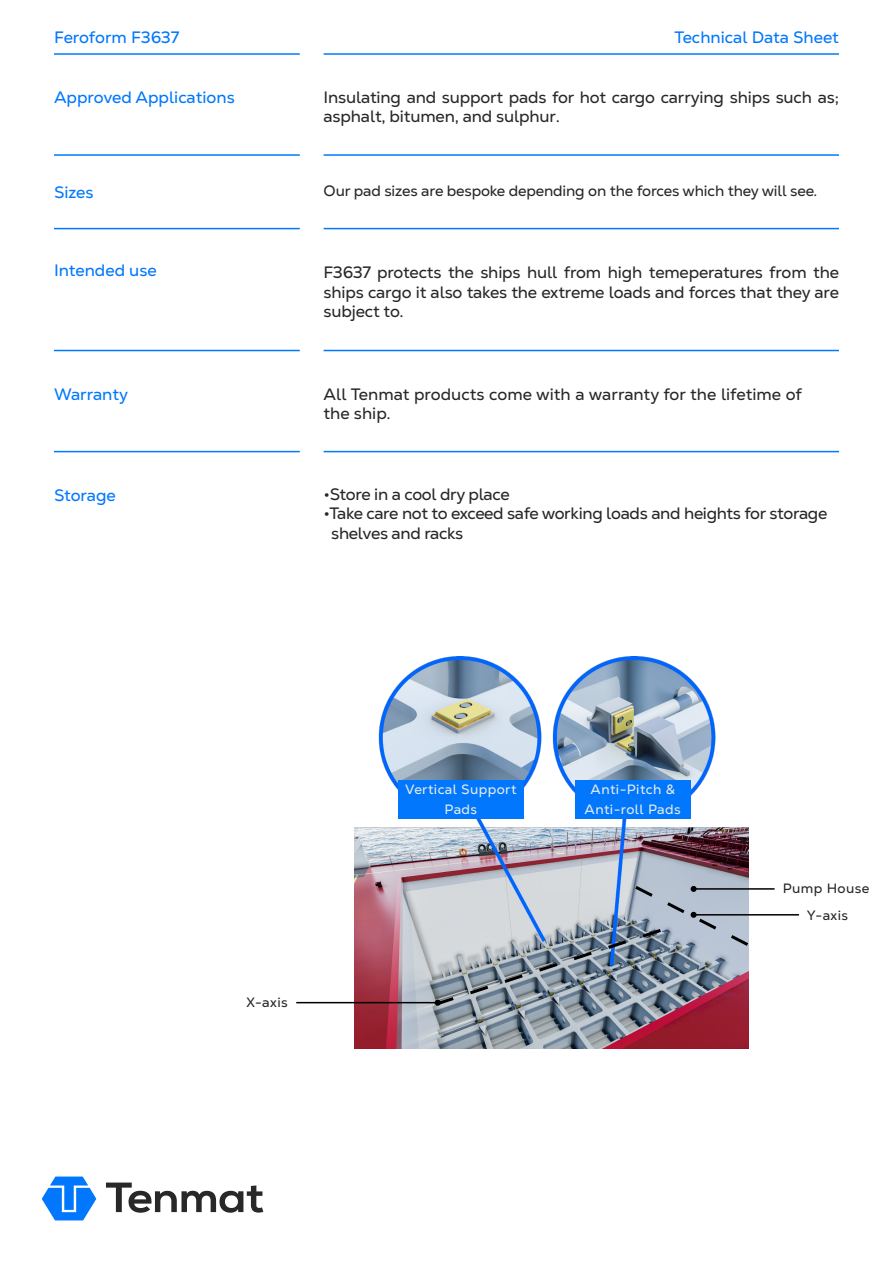
<style>
.page{position:relative;width:893px;height:1263px;background:#fff}
.page>*{position:absolute;margin:0;border:0;box-sizing:border-box;transform-origin:0 0}
._2FINAL_SUB_HEADING{font:16.5px/19.8px "Nexa Text";letter-spacing:-.01em;color:#282828}
.Final_paragraph_styl{font:16.5px "Nexa Text";letter-spacing:-.02em;color:#282727}
._2FINAL_SUB_HEADING-2{font:16.5px "Nexa Text";color:#0077fd}
.Final_paragraph__sma{font:16.5px/19.5px "Nexa Text";color:#282727}
._2FINAL_SUB_HEADING-3{font:15px "Nexa Text";letter-spacing:-.01em;color:#282828}
.Final_paragraph_styl-2{font:13.5px "Nexa Text";letter-spacing:.03em;color:#e4ebee}
.Final_paragraph_styl-3{font:13.5px "Nexa Text";letter-spacing:.03em;color:#282727}
</style>
<div class="page">
<svg style="left:42px;top:1176px;width:54px;height:44px"></svg>
<svg style="left:106px;top:1182px;width:157px;height:31px"></svg>
<img style="left:355px;top:657px;width:393px;height:391px">
<div style="left:575px;top:781px;width:116px;height:38px;background:#0077fd"></div>
<div style="left:398px;top:781px;width:125px;height:38px;background:#0077fd"></div>
<hr style="left:296px;top:1002px;width:142px;height:1px;background:#000">
<hr style="left:694px;top:914px;width:105px;height:1px;background:#000">
<hr style="left:694px;top:888px;width:81px;height:2px;background:#000">
<svg style="left:432px;top:883px;width:320px;height:125px;background:#9ea5b2"></svg>
<hr style="left:54px;top:53px;width:246px;height:2px;background:#0078ff">
<hr style="left:324px;top:53px;width:515px;height:2px;background:#0078ff">
<hr style="left:54px;top:154px;width:246px;height:2px;background:#0078ff">
<hr style="left:324px;top:154px;width:515px;height:2px;background:#0078ff">
<hr style="left:54px;top:228px;width:246px;height:1px;background:#0078ff">
<hr style="left:324px;top:228px;width:515px;height:1px;background:#0078ff">
<hr style="left:54px;top:350px;width:246px;height:1px;background:#0078ff">
<hr style="left:324px;top:350px;width:515px;height:1px;background:#0078ff">
<hr style="left:54px;top:451px;width:246px;height:1px;background:#0078ff">
<hr style="left:324px;top:451px;width:515px;height:1px;background:#0078ff">
<p class="_2FINAL_SUB_HEADING-2" style="left:54px;top:27px;width:127px">Feroform F3637</p>
<p class="_2FINAL_SUB_HEADING-2" style="left:675px;top:27px;width:166px">Technical Data Sheet</p>
<p class="_2FINAL_SUB_HEADING-2" style="left:54px;top:87px;width:182px">Approved Applications</p>
<p class="_2FINAL_SUB_HEADING" style="left:324px;top:87px;width:517px">Insulating and support pads for hot cargo carrying ships such as; asphalt, bitumen, and sulphur.</p>
<p class="_2FINAL_SUB_HEADING-2" style="left:54px;top:182px;width:41px">Sizes</p>
<p class="_2FINAL_SUB_HEADING-3" style="left:324px;top:181px;width:495px">Our pad sizes are bespoke depending on the forces which they will see.</p>
<p class="_2FINAL_SUB_HEADING-2" style="left:54px;top:260px;width:104px">Intended use</p>
<p class="_2FINAL_SUB_HEADING" style="left:324px;top:262px;width:517px;text-align:justify">F3637 protects the ships hull from high temeperatures from the ships cargo it also takes the extreme loads and forces that they are subject to.</p>
<p class="_2FINAL_SUB_HEADING-2" style="left:54px;top:384px;width:76px">Warranty</p>
<p class="Final_paragraph__sma" style="left:324px;top:384px;width:480px">All Tenmat products come with a warranty for the lifetime of the ship.</p>
<p class="_2FINAL_SUB_HEADING-2" style="left:54px;top:485px;width:63px">Storage</p>
<p class="Final_paragraph_styl" style="left:324px;top:484px;width:187px">•Store in a cool dry place</p>
<p class="Final_paragraph_styl" style="left:324px;top:503px;width:505px">•Take care not to exceed safe working loads and heights for storage</p>
<p class="Final_paragraph_styl" style="left:331px;top:523px;width:134px">shelves and racks</p>
<p class="Final_paragraph_styl-3" style="left:246px;top:994px;width:43px">X-axis</p>
<p class="Final_paragraph_styl-2" style="left:405px;top:781px;width:113px">Vertical Support</p>
<p class="Final_paragraph_styl-2" style="left:444px;top:800px;width:34px">Pads</p>
<p class="Final_paragraph_styl-2" style="left:591px;top:781px;width:86px">Anti-Pitch &amp;</p>
<p class="Final_paragraph_styl-2" style="left:585px;top:800px;width:98px">Anti-roll Pads</p>
<p class="Final_paragraph_styl-3" style="left:783px;top:880px;width:88px">Pump House</p>
<p class="Final_paragraph_styl-3" style="left:807px;top:907px;width:43px">Y-axis</p>
</div>
